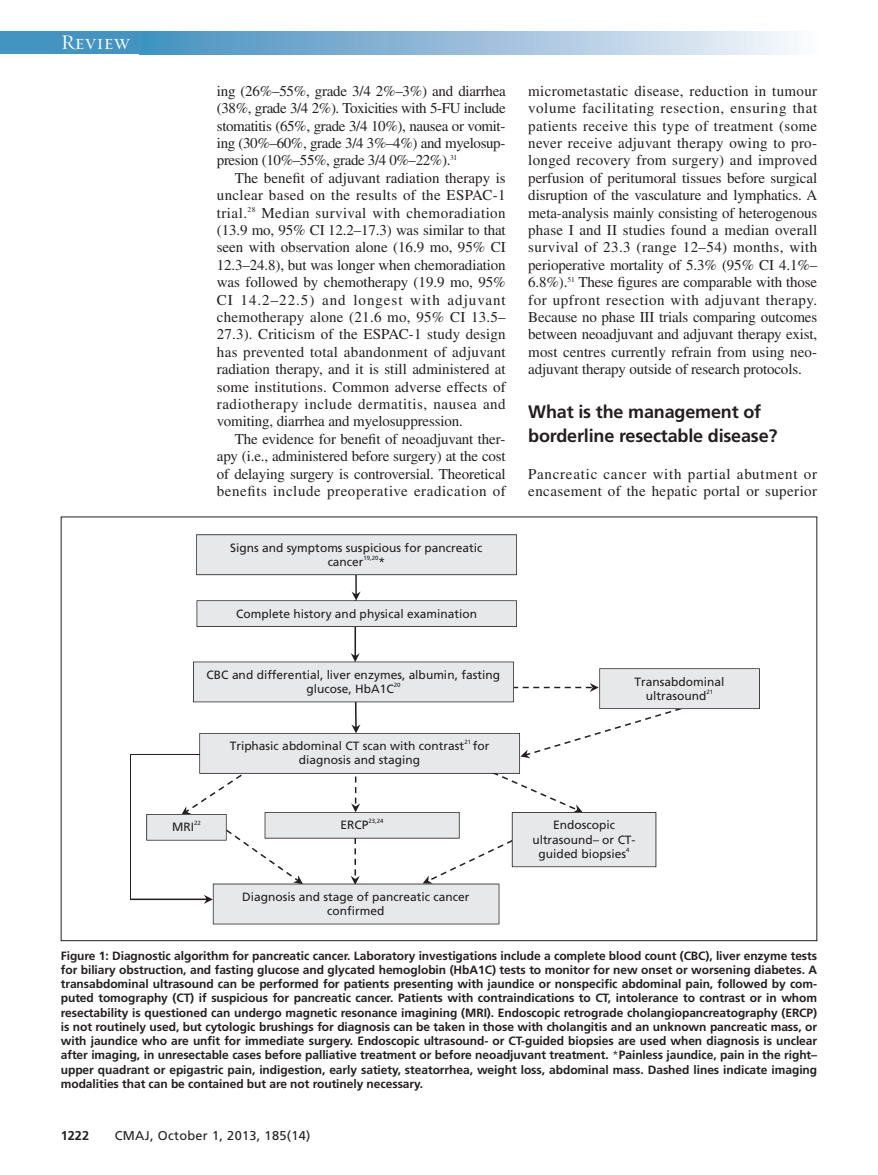
<style>
.page{position:relative;width:878px;height:1175px;background:#fff}
.page>*{position:absolute;margin:0;border:0;box-sizing:border-box;transform-origin:0 0}
.t1{font:21px "Requiem Display HTF Small Caps";letter-spacing:.005em;color:#fff}
.t2{font:700 18px/24px "Frutiger LT Std";letter-spacing:-.01em;color:#231f20}
.t3{font:15px/17.4px "Times LT Std";letter-spacing:-.01em;color:#231f20;text-align:justify}
.t4{font:15px/17.4px "Times LT Std";letter-spacing:.03em;color:#231f20}
.t5{font:12.75px "Frutiger LT Std";letter-spacing:.025em;color:#231f20}
.t6{font:700 12.75px "Frutiger LT Std";color:#231f20}
.t7{font:700 12px/14.2px "Frutiger LT Std";letter-spacing:-.005em;color:#231f20;text-align:justify}
.t8{font:12px/14.2px "Frutiger";color:#231f20;text-align:center}
.t9{font:6px "Frutiger";letter-spacing:-.005em;color:#231f20}
.s1{font-weight:300}
</style>
<div class="page">
<div style="left:0;top:32px;width:151px;height:22px;background:#4494c2"></div>
<div style="left:139px;top:32px;width:678px;height:22px;background:linear-gradient(to right,#438ebf,#f9f6fb)"></div>
<hr style="left:130px;top:754px;width:1px;height:145px;background:#231f20">
<svg style="left:131px;top:534px;width:628px;height:390px"></svg>
<h1 class="t1" style="left:61px;top:30px;width:70px">Review</h1>
<p class="t3" style="left:217px;top:84px;width:290px">ing (26%–55%, grade 3/4 2%–3%) and diarrhea (38%, grade 3/4 2%). Toxicities with 5-FU include stomatitis (65%, grade 3/4 10%), nausea or vomit&shy;ing (30%–60%, grade 3/4 3%–4%) and myelosup&shy;presion (10%–55%, grade 3/4 0%–22%).<sup>31</sup></p>
<p class="t3" style="left:217px;top:171px;width:290px;text-indent:18px">The benefit of adjuvant radiation therapy is unclear based on the results of the ESPAC-1 trial.<sup>28</sup> Median survival with chemoradiation (13.9 mo, 95% CI 12.2–17.3) was similar to that seen with observation alone (16.9 mo, 95% CI 12.3–24.8), but was longer when chemoradiation was followed by chemotherapy (19.9 mo, 95% CI 14.2–22.5) and longest with adjuvant chemotherapy alone (21.6 mo, 95% CI 13.5– 27.3). Criticism of the ESPAC-1 study design has prevented total abandonment of adjuvant radiation therapy, and it is still administered at some institutions. Common adverse effects of radiotherapy include dermatitis, nausea and vomiting, diarrhea and myelosuppression.</p>
<p class="t3" style="left:217px;top:432px;width:290px;text-indent:18px">The evidence for benefit of neoadjuvant ther&shy;apy (i.e., administered before surgery) at the cost of delaying surgery is controversial. Theoretical benefits include preoperative eradication of</p>
<p class="t8" style="left:327px;top:541px;width:156px;text-align:left;text-indent:-97px">Signs and symptoms suspicious for pancreatic cancer</p>
<p class="t9" style="left:363px;top:555px;width:17px">19,20</p>
<p class="t8" style="left:378px;top:555px;width:8px">*</p>
<p class="t8" style="left:236px;top:607px;width:242px">Complete history and physical examination</p>
<p class="t3" style="left:528px;top:84px;width:290px">micrometastatic disease, reduction in tumour volume facilitating resection, ensuring that patients receive this type of treatment (some never receive adjuvant therapy owing to pro&shy;longed recovery from surgery) and improved perfusion of peritumoral tissues before surgical disruption of the vasculature and lymphatics. A meta-analysis mainly consisting of heterogenous phase I and II studies found a median overall survival of 23.3 (range 12–54) months, with perioperative mortality of 5.3% (95% CI 4.1%– 6.8%).<sup>51</sup> These figures are comparable with those for upfront resection with adjuvant therapy.<br>Because no phase III trials comparing outcomes between neoadjuvant and adjuvant therapy exist, most centres currently refrain from using neo&shy;adjuvant therapy outside of research protocols.</p>
<p class="t2" style="left:528px;top:401px;width:251px">What is the management of borderline resectable disease?</p>
<p class="t4" style="left:528px;top:466px;width:290px">Pancreatic cancer with partial abutment or encasement of the hepatic portal or superior</p>
<p class="t8" style="left:207px;top:668px;width:295px">CBC and differential, liver enzymes, albumin, fasting glucose, HbA1C</p>
<p class="t9" style="left:393px;top:682px;width:8px">20</p>
<p class="t8" style="left:634px;top:675px;width:91px">Transabdominal ultrasound</p>
<p class="t9" style="left:706px;top:689px;width:8px">21</p>
<p class="t8" style="left:230px;top:740px;width:236px">Triphasic abdominal CT scan with contrast</p>
<p class="t9" style="left:464px;top:739px;width:8px">21</p>
<p class="t8" style="left:473px;top:740px;width:18px">for</p>
<p class="t8" style="left:299px;top:754px;width:123px">diagnosis and staging</p>
<p class="t8" style="left:172px;top:821px;width:23px">MRI</p>
<p class="t9" style="left:194px;top:820px;width:8px">22</p>
<p class="t8" style="left:340px;top:819px;width:29px">ERCP</p>
<p class="t9" style="left:368px;top:818px;width:17px">23,24</p>
<p class="t8" style="left:532px;top:819px;width:105px">Endoscopic ultrasound– or CT&shy;guided biopsies</p>
<p class="t9" style="left:626px;top:847px;width:5px">4</p>
<p class="t8" style="left:242px;top:890px;width:229px">Diagnosis and stage of pancreatic cancer confirmed</p>
<p class="t7" style="left:61px;top:949px;width:758px">Figure 1: Diagnostic algorithm for pancreatic cancer. Laboratory investigations include a complete blood count (CBC), liver enzyme tests for biliary obstruction, and fasting glucose and glycated hemoglobin (HbA1C) tests to monitor for new onset or worsening diabetes. A transabdominal ultrasound can be performed for patients presenting with jaundice or nonspecific abdominal pain, followed by com&shy;puted tomography (CT) if suspicious for pancreatic cancer. Patients with contraindications to CT, intolerance to contrast or in whom resectability is questioned can undergo magnetic resonance imagining (MRI). Endoscopic retrograde cholangiopancreatography (ERCP) is not routinely used, but cytologic brushings for diagnosis can be taken in those with cholangitis and an unknown pancreatic mass, or with jaundice who are unfit for immediate surgery. Endoscopic ultrasound- or CT-guided biopsies are used when diagnosis is unclear after imaging, in unresectable cases before palliative treatment or before neoadjuvant treatment. <span class="s1">*</span>Painless jaundice, pain in the right– upper quadrant or epigastric pain, indigestion, early satiety, steatorrhea, weight loss, abdominal mass. Dashed lines indicate imaging modalities that can be contained but are not routinely necessary.</p>
<p class="t6" style="left:61px;top:1130px;width:30px">1222</p>
<p class="t5" style="left:115px;top:1130px;width:197px">CMAJ, October 1, 2013, 185(14)</p>
</div>
